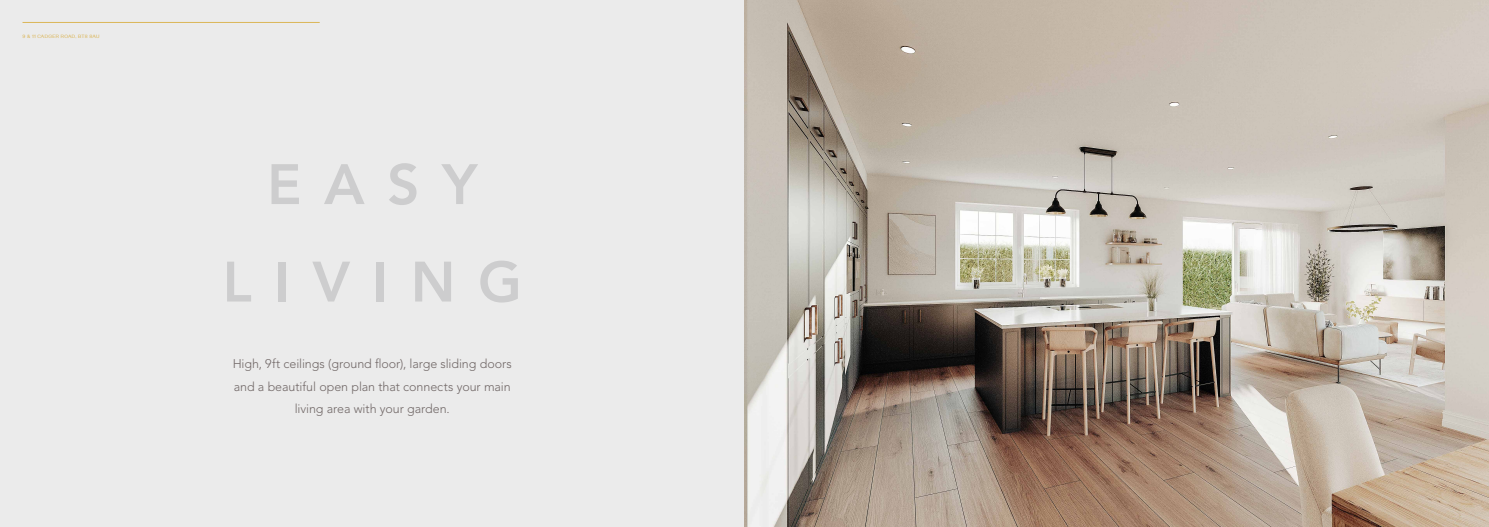
<style>
.page{position:relative;width:1489px;height:527px;background:#fff}
.page>*{position:absolute;margin:0;border:0;box-sizing:border-box;transform-origin:0 0}
.t1{font:800 56.25px/97.3px "Avenir LT Std";letter-spacing:.4em;color:#cdcdce;text-align:center}
.t2{font:300 12.5px/22.5px "Avenir LT Std";letter-spacing:-.005em;color:#716867;text-align:center}
.t3{font:700 5px "Gayathri";letter-spacing:.045em;color:#dbb658}
</style>
<div class="page">
<div style="left:0;top:0;width:1488px;height:526px;background:#ebebeb"></div>
<hr style="left:22px;top:22px;width:298px;height:1px;background:#dbb658">
<img style="left:744px;top:0;width:744px;height:526px">
<p class="t3" style="left:22px;top:33px;width:78px">9 &amp; 11 CADGER ROAD, BT8 8AU</p>
<h1 class="t1" style="left:223px;top:136px;width:301px">EASY<br>LIVING</h1>
<p class="t2" style="left:233px;top:352px;width:280px">High, 9ft ceilings (ground floor), large sliding doors and a beautiful open plan that connects your main living area with your garden.</p>
</div>
